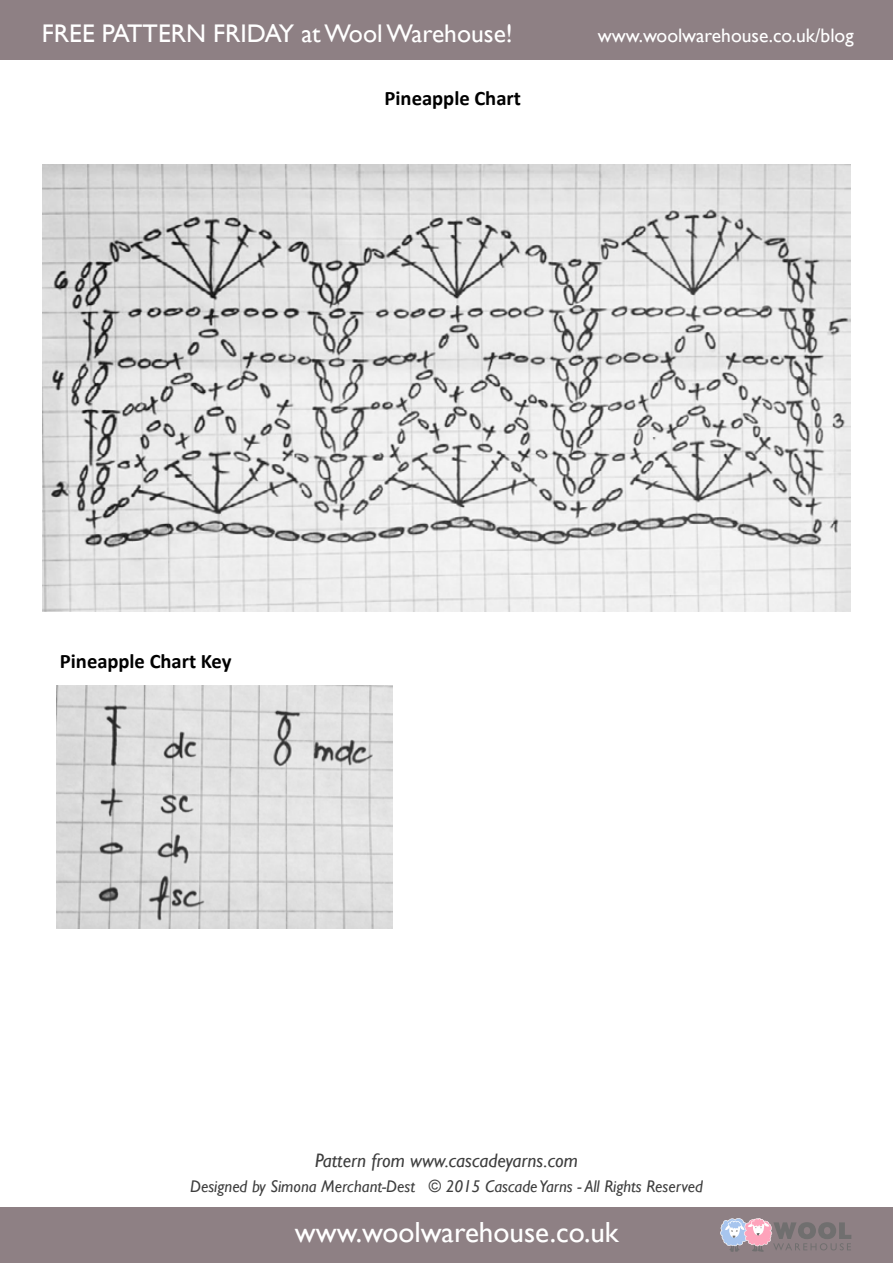
<style>
.page{position:relative;width:893px;height:1263px;background:#fff}
.page>*{position:absolute;margin:0;border:0;box-sizing:border-box;transform-origin:0 0}
.t1{font:29.1px "Gill Sans";color:#fff}
.t2{font:25.5px "Gill Sans";color:#fff}
.t3{font:700 20.55px "Calibri";color:#000}
.t4{font:italic 19.5px "Gill Sans";color:#000}
.t5{font:19.5px "Gill Sans";color:#fff}
.t6{font:italic 16.95px "Gill Sans";color:#000}
</style>
<div class="page">
<div style="left:0;top:1207px;width:893px;height:56px;background:#8e8084"></div>
<svg style="left:720px;top:1218px;width:131px;height:34px"></svg>
<div style="left:0;top:0;width:893px;height:59px;background:#8e8084"></div>
<img style="left:42px;top:165px;width:809px;height:446px">
<img style="left:57px;top:685px;width:335px;height:243px">
<h2 class="t2" style="left:42px;top:19px;width:472px">FREE PATTERN FRIDAY at Wool Warehouse!</h2>
<p class="t5" style="left:598px;top:24px;width:257px">www.woolwarehouse.co.uk/blog</p>
<p class="t3" style="left:385px;top:85px;width:138px">Pineapple Chart</p>
<p class="t3" style="left:60px;top:648px;width:173px">Pineapple Chart Key</p>
<p class="t4" style="left:315px;top:1149px;width:264px">Pattern from www.cascadeyarns.com</p>
<p class="t6" style="left:190px;top:1177px;width:514px">Designed by Simona Merchant-Dest © 2015 Cascade Yarns - All Rights Reserved</p>
<h1 class="t1" style="left:295px;top:1215px;width:325px">www.woolwarehouse.co.uk</h1>
</div>
